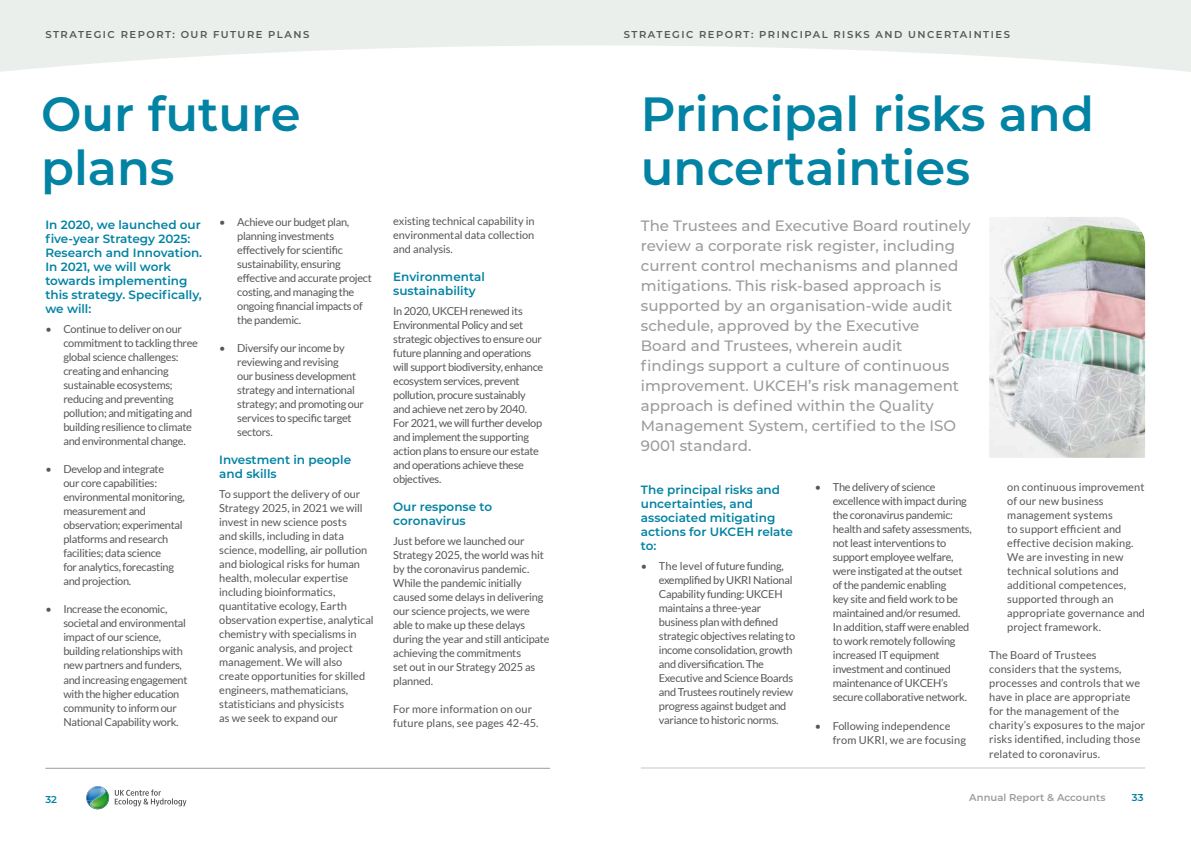
<style>
.page{position:relative;width:1191px;height:842px;background:#fff}
.page>*{position:absolute;margin:0;border:0;box-sizing:border-box;transform-origin:0 0}
.t1{font:600 48px/54px "Montserrat";color:#0283a4}
.t2{font:500 15px/20px "Montserrat";color:#9c9c9c}
.t3{font:600 12px/14px "Montserrat";color:#0283a4}
.t4{font:11px/14px "Lato";letter-spacing:-.025em;color:#575756}
.t5{font:11px/14px "Lato";letter-spacing:.01em;color:#575756}
.t6{font:11px/14px "Lato";letter-spacing:-.005em;color:#575756}
.t7{font:600 10px "Montserrat";letter-spacing:.15em;color:#575757}
.t8{font:600 10px "Montserrat";color:#9c9c9c}
.t9{font:600 10px "Montserrat";color:#0283a4}
</style>
<div class="page">
<svg style="left:0;top:0;width:1191px;height:72px;fill:#eaefec"></svg>
<svg style="left:641px;top:768px;width:504px;height:1px"></svg>
<hr style="left:45px;top:768px;width:505px;height:1px;background:#9c9c9c">
<img style="left:989px;top:217px;width:156px;height:241px">
<svg style="left:115px;top:789px;width:71px;height:17px"></svg>
<img style="left:87px;top:787px;width:18px;height:18px">
<img style="left:90px;top:790px;width:18px;height:19px">
<img style="left:100px;top:787px;width:2px;height:14px">
<svg style="left:86px;top:786px;width:14px;height:15px"></svg>
<p class="t7" style="left:45px;top:27px;width:265px">STRATEGIC REPORT: OUR FUTURE PLANS</p>
<p class="t7" style="left:624px;top:27px;width:387px">STRATEGIC REPORT: PRINCIPAL RISKS AND UNCERTAINTIES</p>
<h1 class="t1" style="left:41px;top:84px;width:261px">Our future plans</h1>
<p class="t3" style="left:45px;top:218px;width:158px">In 2020, we launched our five-year Strategy 2025:<br>Research and Innovation.<br>In 2021, we will work towards implementing this strategy. Specifically, we will:</p>
<p class="t4" style="left:63px;top:322px;width:136px;text-indent:-18px">• Continue to deliver on our commitment to tackling three global science challenges: creating and enhancing sustainable ecosystems; reducing and preventing pollution; and mitigating and building resilience to climate and environmental change.</p>
<p class="t4" style="left:63px;top:462px;width:123px;text-indent:-18px">• Develop and integrate<br>our core capabilities: environmental monitoring, measurement and observation; experimental platforms and research facilities; data science<br>for analytics, forecasting and projection.</p>
<p class="t4" style="left:63px;top:602px;width:126px;text-indent:-18px">• Increase the economic, societal and environmental impact of our science, building relationships with new partners and funders, and increasing engagement with the higher education community to inform our<br>National Capability work.</p>
<p class="t4" style="left:237px;top:215px;width:136px;text-indent:-18px">• Achieve our budget plan, planning investments effectively for scientific sustainability, ensuring effective and accurate project costing, and managing the ongoing financial impacts of the pandemic.</p>
<p class="t4" style="left:237px;top:341px;width:128px;text-indent:-18px">• Diversify our income by reviewing and revising<br>our business development strategy and international strategy; and promoting our services to specific target sectors.</p>
<p class="t3" style="left:219px;top:452px;width:133px">Investment in people and skills</p>
<p class="t6" style="left:219px;top:487px;width:156px">To support the delivery of our<br>Strategy 2025, in 2021 we will invest in new science posts<br>and skills, including in data science, modelling, air pollution and biological risks for human health, molecular expertise including bioinformatics, quantitative ecology, Earth observation expertise, analytical chemistry with specialisms in organic analysis, and project management. We will also create opportunities for skilled engineers, mathematicians, statisticians and physicists<br>as we seek to expand our</p>
<p class="t4" style="left:393px;top:214px;width:143px;text-align:justify">existing technical capability in environmental data collection and analysis.</p>
<p class="t3" style="left:393px;top:270px;width:93px">Environmental sustainability</p>
<p class="t4" style="left:393px;top:304px;width:151px">In 2020, UKCEH renewed its<br>Environmental Policy and set strategic objectives to ensure our future planning and operations will support biodiversity, enhance ecosystem services, prevent pollution, procure sustainably and achieve net zero by 2040.<br>For 2021, we will further develop and implement the supporting action plans to ensure our estate and operations achieve these objectives.</p>
<p class="t3" style="left:393px;top:499px;width:100px">Our response to coronavirus</p>
<p class="t4" style="left:393px;top:534px;width:158px">Just before we launched our<br>Strategy 2025, the world was hit by the coronavirus pandemic.<br>While the pandemic initially caused some delays in delivering our science projects, we were able to make up these delays during the year and still anticipate achieving the commitments<br>set out in our Strategy 2025 as planned.</p>
<p class="t5" style="left:393px;top:702px;width:147px">For more information on our future plans, see pages 42-45.</p>
<h1 class="t1" style="left:641px;top:84px;width:455px">Principal risks and uncertainties</h1>
<p class="t2" style="left:641px;top:215px;width:331px">The Trustees and Executive Board routinely review a corporate risk register, including current control mechanisms and planned mitigations. This risk-based approach is supported by an organisation-wide audit schedule, approved by the Executive<br>Board and Trustees, wherein audit<br>findings support a culture of continuous improvement. UKCEH’s risk management approach is defined within the Quality Management System, certified to the ISO 9001 standard.</p>
<p class="t3" style="left:641px;top:482px;width:154px">The principal risks and uncertainties, and associated mitigating actions for UKCEH relate to:</p>
<p class="t4" style="left:659px;top:559px;width:138px;text-indent:-18px">• The level of future funding, exemplified by UKRI National<br>Capability funding: UKCEH maintains a three-year business plan with defined strategic objectives relating to income consolidation, growth and diversification. The<br>Executive and Science Boards and Trustees routinely review progress against budget and variance to historic norms.</p>
<p class="t4" style="left:832px;top:480px;width:140px;text-indent:-18px">• The delivery of science excellence with impact during the coronavirus pandemic: health and safety assessments, not least interventions to support employee welfare, were instigated at the outset of the pandemic enabling<br>key site and field work to be maintained and/or resumed.<br>In addition, staff were enabled to work remotely following increased IT equipment investment and continued maintenance of UKCEH’s secure collaborative network.</p>
<p class="t5" style="left:832px;top:718px;width:135px;text-indent:-18px">• Following independence from UKRI, we are focusing</p>
<p class="t5" style="left:1007px;top:480px;width:139px">on continuous improvement of our new business management systems<br>to support efficient and effective decision making.<br>We are investing in new technical solutions and additional competences, supported through an appropriate governance and project framework.</p>
<p class="t5" style="left:989px;top:648px;width:157px">The Board of Trustees considers that the systems, processes and controls that we have in place are appropriate for the management of the charity’s exposures to the major risks identified, including those related to coronavirus.</p>
<p class="t9" style="left:45px;top:792px;width:13px">32</p>
<p class="t8" style="left:969px;top:790px;width:138px">Annual Report &amp; Accounts</p>
<p class="t9" style="left:1131px;top:791px;width:13px">33</p>
</div>
